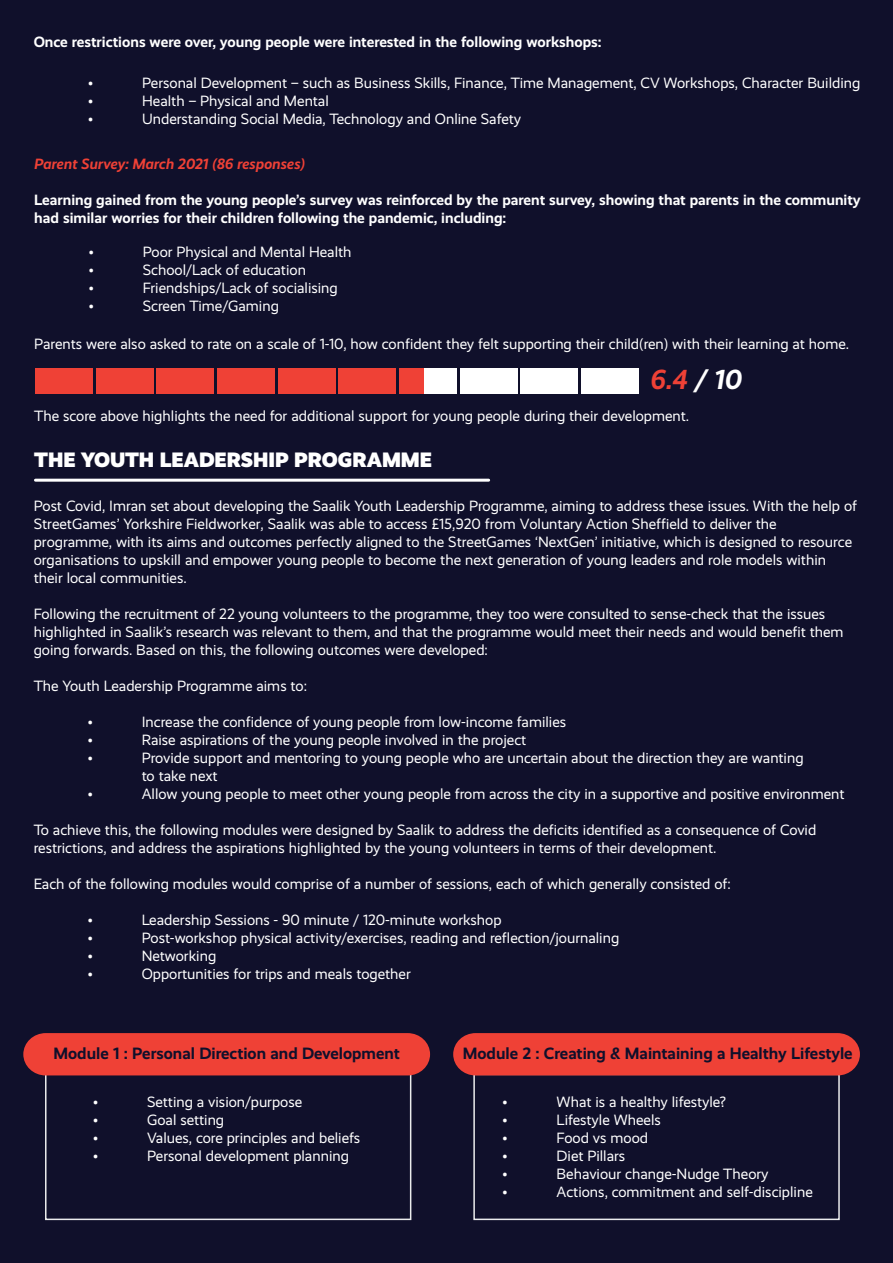
<style>
.page{position:relative;width:893px;height:1263px;background:#10102b}
.page>*{position:absolute;margin:0;border:0;box-sizing:border-box;transform-origin:0 0}
.t1{font:italic 700 27.75px "Realist";color:#ef4136}
.t2{font:900 21px "Realist";color:#fff}
.t3{font:700 16.5px "Realist";color:#10102b}
.t4{font:15px/18px "Realist";color:#fff}
.t5{font:700 15px/18px "Realist";color:#fff}
.t6{font:italic 700 15px "Realist";color:#ef4136}
.s1{color:#fff}
</style>
<div class="page">
<div style="left:35px;top:368px;width:58px;height:25px;background:#ef4136"></div>
<div style="left:96px;top:368px;width:58px;height:25px;background:#ef4136"></div>
<div style="left:157px;top:368px;width:57px;height:25px;background:#ef4136"></div>
<div style="left:217px;top:368px;width:58px;height:25px;background:#ef4136"></div>
<div style="left:278px;top:368px;width:57px;height:25px;background:#ef4136"></div>
<div style="left:339px;top:368px;width:57px;height:25px;background:#ef4136"></div>
<div style="left:399px;top:368px;width:58px;height:25px;background:#fff"></div>
<div style="left:460px;top:368px;width:57px;height:25px;background:#fff"></div>
<div style="left:521px;top:368px;width:57px;height:25px;background:#fff"></div>
<div style="left:581px;top:368px;width:58px;height:25px;background:#fff"></div>
<div style="left:399px;top:368px;width:25px;height:25px;background:#ef4136"></div>
<hr style="left:35px;top:479px;width:454px;height:3px;background:#fff">
<div style="left:45px;top:1073px;width:366px;height:147px;border:2px solid #ebeced"></div>
<div style="left:473px;top:1073px;width:367px;height:147px;border:2px solid #ebeced"></div>
<div style="left:453px;top:1033px;width:407px;height:42px;background:#ef4136"></div>
<div style="left:23px;top:1033px;width:407px;height:42px;background:#ef4136"></div>
<p class="t5" style="left:34px;top:33px;width:569px">Once restrictions were over, young people were interested in the following workshops:</p>
<p class="t4" style="left:88px;top:74px;width:7px">•</p>
<p class="t4" style="left:142px;top:74px;width:720px">Personal Development – such as Business Skills, Finance, Time Management, CV Workshops, Character Building</p>
<p class="t4" style="left:88px;top:92px;width:7px">•</p>
<p class="t4" style="left:142px;top:92px;width:188px">Health – Physical and Mental</p>
<p class="t4" style="left:88px;top:110px;width:7px">•</p>
<p class="t4" style="left:142px;top:110px;width:380px">Understanding Social Media, Technology and Online Safety</p>
<p class="t6" style="left:34px;top:155px;width:272px">Parent Survey: March 2021 (86 responses)</p>
<p class="t5" style="left:34px;top:191px;width:828px">Learning gained from the young people’s survey was reinforced by the parent survey, showing that parents in the community had similar worries for their children following the pandemic, including:</p>
<p class="t4" style="left:89px;top:243px;width:7px">•</p>
<p class="t4" style="left:143px;top:243px;width:210px">Poor Physical and Mental Health</p>
<p class="t4" style="left:89px;top:261px;width:7px">•</p>
<p class="t4" style="left:143px;top:261px;width:165px">School/Lack of education</p>
<p class="t4" style="left:89px;top:279px;width:7px">•</p>
<p class="t4" style="left:143px;top:279px;width:197px">Friendships/Lack of socialising</p>
<p class="t4" style="left:89px;top:297px;width:7px">•</p>
<p class="t4" style="left:143px;top:297px;width:138px">Screen Time/Gaming</p>
<p class="t4" style="left:34px;top:335px;width:816px">Parents were also asked to rate on a scale of 1-10, how confident they felt supporting their child(ren) with their learning at home.</p>
<h1 class="t1" style="left:650px;top:363px;width:93px">6.4 <span class="s1">/ 10</span></h1>
<p class="t4" style="left:34px;top:407px;width:656px">The score above highlights the need for additional support for young people during their development.</p>
<h2 class="t2" style="left:34px;top:447px;width:399px">THE YOUTH LEADERSHIP PROGRAMME</h2>
<p class="t4" style="left:34px;top:497px;width:825px">Post Covid, Imran set about developing the Saalik Youth Leadership Programme, aiming to address these issues. With the help of StreetGames’ Yorkshire Fieldworker, Saalik was able to access £15,920 from Voluntary Action Sheffield to deliver the programme, with its aims and outcomes perfectly aligned to the StreetGames ‘NextGen’ initiative, which is designed to resource organisations to upskill and empower young people to become the next generation of young leaders and role models within their local communities.</p>
<p class="t4" style="left:34px;top:605px;width:811px">Following the recruitment of 22 young volunteers to the programme, they too were consulted to sense-check that the issues highlighted in Saalik’s research was relevant to them, and that the programme would meet their needs and would benefit them going forwards. Based on this, the following outcomes were developed:</p>
<p class="t4" style="left:34px;top:677px;width:275px">The Youth Leadership Programme aims to:</p>
<p class="t4" style="left:88px;top:713px;width:7px">•</p>
<p class="t4" style="left:142px;top:713px;width:426px">Increase the confidence of young people from low-income families</p>
<p class="t4" style="left:88px;top:731px;width:7px">•</p>
<p class="t4" style="left:142px;top:731px;width:386px">Raise aspirations of the young people involved in the project</p>
<p class="t4" style="left:88px;top:749px;width:7px">•</p>
<p class="t4" style="left:142px;top:749px;width:663px">Provide support and mentoring to young people who are uncertain about the direction they are wanting to take next</p>
<p class="t4" style="left:88px;top:785px;width:7px">•</p>
<p class="t4" style="left:142px;top:785px;width:704px">Allow young people to meet other young people from across the city in a supportive and positive environment</p>
<p class="t4" style="left:34px;top:821px;width:784px">To achieve this, the following modules were designed by Saalik to address the deficits identified as a consequence of Covid restrictions, and address the aspirations highlighted by the young volunteers in terms of their development.</p>
<p class="t4" style="left:34px;top:875px;width:698px">Each of the following modules would comprise of a number of sessions, each of which generally consisted of:</p>
<p class="t4" style="left:88px;top:911px;width:7px">•</p>
<p class="t4" style="left:142px;top:911px;width:361px">Leadership Sessions - 90 minute / 120-minute workshop</p>
<p class="t4" style="left:88px;top:929px;width:7px">•</p>
<p class="t4" style="left:142px;top:929px;width:479px">Post-workshop physical activity/exercises, reading and reflection/journaling</p>
<p class="t4" style="left:88px;top:947px;width:7px">•</p>
<p class="t4" style="left:142px;top:947px;width:76px">Networking</p>
<p class="t4" style="left:88px;top:965px;width:7px">•</p>
<p class="t4" style="left:142px;top:965px;width:271px">Opportunities for trips and meals together</p>
<p class="t3" style="left:53px;top:1044px;width:348px">Module 1 : Personal Direction and Development</p>
<p class="t3" style="left:463px;top:1044px;width:391px">Module 2 : Creating &amp; Maintaining a Healthy Lifestyle</p>
<p class="t4" style="left:93px;top:1093px;width:7px">•</p>
<p class="t4" style="left:147px;top:1093px;width:157px">Setting a vision/purpose</p>
<p class="t4" style="left:93px;top:1111px;width:7px">•</p>
<p class="t4" style="left:147px;top:1111px;width:79px">Goal setting</p>
<p class="t4" style="left:93px;top:1129px;width:7px">•</p>
<p class="t4" style="left:147px;top:1129px;width:215px">Values, core principles and beliefs</p>
<p class="t4" style="left:93px;top:1147px;width:7px">•</p>
<p class="t4" style="left:147px;top:1147px;width:203px">Personal development planning</p>
<p class="t4" style="left:503px;top:1093px;width:7px">•</p>
<p class="t4" style="left:557px;top:1093px;width:171px">What is a healthy lifestyle?</p>
<p class="t4" style="left:503px;top:1111px;width:7px">•</p>
<p class="t4" style="left:557px;top:1111px;width:106px">Lifestyle Wheels</p>
<p class="t4" style="left:503px;top:1129px;width:7px">•</p>
<p class="t4" style="left:557px;top:1129px;width:93px">Food vs mood</p>
<p class="t4" style="left:503px;top:1147px;width:7px">•</p>
<p class="t4" style="left:557px;top:1147px;width:70px">Diet Pillars</p>
<p class="t4" style="left:503px;top:1165px;width:7px">•</p>
<p class="t4" style="left:557px;top:1165px;width:213px">Behaviour change-Nudge Theory</p>
<p class="t4" style="left:503px;top:1183px;width:7px">•</p>
<p class="t4" style="left:557px;top:1183px;width:258px">Actions, commitment and self-discipline</p>
</div>
